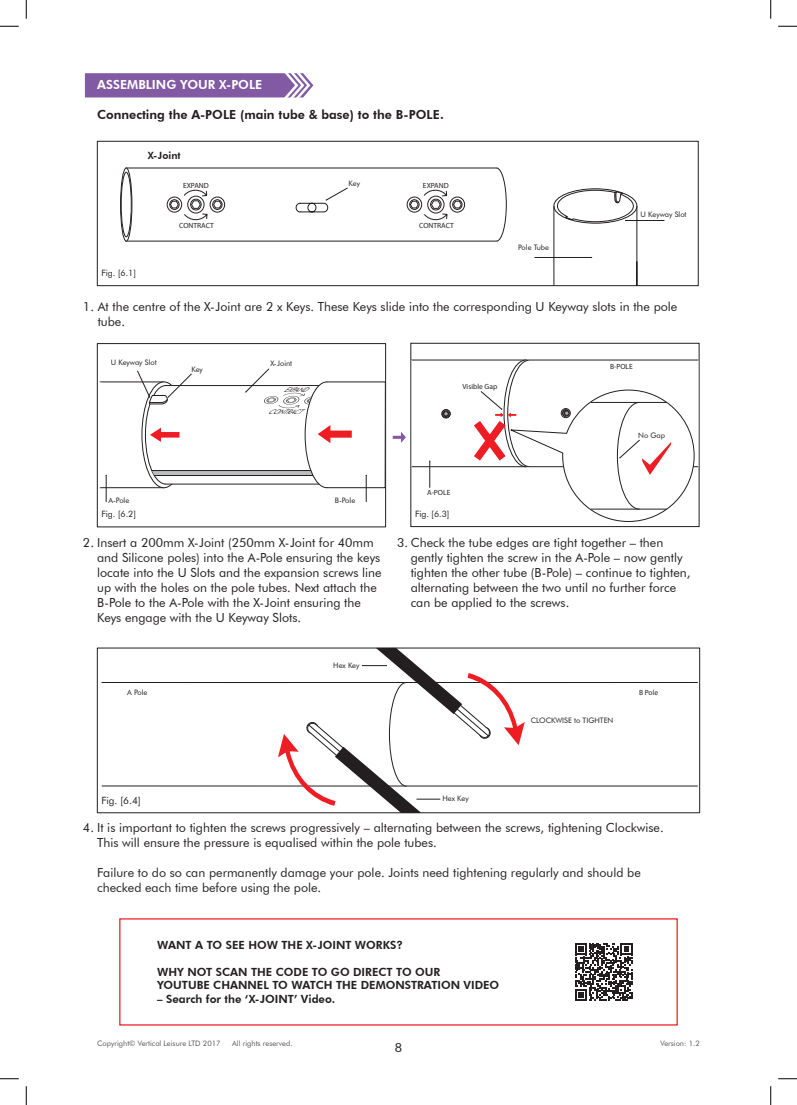
<style>
.page{position:relative;width:797px;height:1105px;background:#fff}
.page>*{position:absolute;margin:0;border:0;box-sizing:border-box;transform-origin:0 0}
.t1{font:12.5px/15px "Futura BT";color:#231f20}
.t2{font:800 12.5px "Futura BT";color:#231f20}
.t3{font:800 12.5px "Futura BT";color:#fff}
.t4{font:800 11.25px/13.5px "Futura BT";color:#231f20}
.t5{font:10px "Futura BT";color:#231f20}
.t6{font:800 10px "Futura BT";color:#231f20}
.t7{font:8.75px "Futura BT";letter-spacing:-.01em;color:#231f20}
.t8{font:7.5px "Futura BT";color:#231f20}
.t9{font:7.5px "Futura BT";color:#57585a}
.t10{font:7.5px "Myriad Pro";color:#231f20}
.t11{font:italic 6.25px "Futura BT";color:#231f20}
</style>
<div class="page">
<svg style="left:85px;top:73px;width:228px;height:25px;background:#8d68ab"></svg>
<div style="left:97px;top:141px;width:601px;height:145px;border:1px solid #231f20"></div>
<hr style="left:625px;top:220px;width:39px;height:1px;background:#231f20">
<hr style="left:534px;top:257px;width:57px;height:1px;background:#231f20">
<hr style="left:553px;top:206px;width:1px;height:80px;background:#231f20">
<hr style="left:636px;top:206px;width:1px;height:80px;background:#231f20">
<svg style="left:553px;top:188px;width:84px;height:35px"></svg>
<svg style="left:127px;top:168px;width:379px;height:73px"></svg>
<svg style="left:120px;top:168px;width:12px;height:73px"></svg>
<div style="left:120px;top:168px;width:12px;height:73px;border:1px solid #231f20;border-radius:50%"></div>
<div style="left:121px;top:172px;width:10px;height:65px;background:#fff;border-radius:50%"></div>
<div style="left:121px;top:172px;width:10px;height:65px;border:1px solid #231f20;border-radius:50%"></div>
<svg style="left:101px;top:648px;width:597px;height:165px"></svg>
<div style="left:97px;top:343px;width:289px;height:184px;border:1px solid #231f20"></div>
<svg style="left:100px;top:368px;width:285px;height:134px"></svg>
<div style="left:410px;top:343px;width:289px;height:184px;border:1px solid #231f20"></div>
<svg style="left:393px;top:360px;width:305px;height:162px"></svg>
<svg style="left:575px;top:943px;width:58px;height:58px"></svg>
<svg style="left:0;top:25px;width:19px;height:2px"></svg>
<svg style="left:778px;top:25px;width:19px;height:2px"></svg>
<svg style="left:0;top:1078px;width:19px;height:1px"></svg>
<svg style="left:778px;top:1078px;width:19px;height:1px"></svg>
<svg style="left:25px;top:0;width:2px;height:19px"></svg>
<svg style="left:25px;top:1086px;width:2px;height:19px"></svg>
<svg style="left:770px;top:0;width:1px;height:19px"></svg>
<svg style="left:770px;top:1086px;width:1px;height:19px"></svg>
<p class="t3" style="left:97px;top:77px;width:167px">ASSEMBLING YOUR X-POLE</p>
<p class="t2" style="left:97px;top:107px;width:348px">Connecting the A-POLE (main tube &amp; base) to the B-POLE.</p>
<p class="t6" style="left:148px;top:149px;width:34px">X-Joint</p>
<p class="t10" style="left:183px;top:180px;width:27px">EXPAND</p>
<p class="t8" style="left:348px;top:179px;width:13px">Key</p>
<p class="t10" style="left:179px;top:220px;width:36px">CONTRACT</p>
<p class="t7" style="left:102px;top:267px;width:36px">Fig. [6.1]</p>
<p class="t10" style="left:423px;top:180px;width:27px">EXPAND</p>
<p class="t10" style="left:419px;top:220px;width:36px">CONTRACT</p>
<p class="t8" style="left:518px;top:243px;width:32px">Pole Tube</p>
<p class="t8" style="left:640px;top:209px;width:47px">U Keyway Slot</p>
<p class="t1" style="left:83px;top:299px;width:596px">1. At the centre of the X-Joint are 2 x Keys. These Keys slide into the corresponding U Keyway slots in the pole</p>
<p class="t1" style="left:98px;top:314px;width:29px">tube.</p>
<p class="t8" style="left:111px;top:358px;width:47px">U Keyway Slot</p>
<p class="t8" style="left:191px;top:364px;width:13px">Key</p>
<p class="t8" style="left:270px;top:359px;width:23px">X-Joint</p>
<p class="t11" style="left:283px;top:386px;width:33px">EXPAND</p>
<p class="t11" style="left:267px;top:408px;width:43px">CONTRACT</p>
<p class="t10" style="left:462px;top:382px;width:36px">Visible Gap</p>
<p class="t10" style="left:610px;top:362px;width:24px">B-POLE</p>
<p class="t8" style="left:638px;top:431px;width:28px">No Gap</p>
<p class="t8" style="left:108px;top:496px;width:22px">A-Pole</p>
<p class="t8" style="left:335px;top:496px;width:22px">B-Pole</p>
<p class="t7" style="left:102px;top:509px;width:36px">Fig. [6.2]</p>
<p class="t1" style="left:97px;top:535px;width:286px;text-indent:-14px">2. Insert a 200mm X-Joint (250mm X-Joint for 40mm and Silicone poles) into the A-Pole ensuring the keys locate into the U Slots and the expansion screws line up with the holes on the pole tubes. Next attach the B-Pole to the A-Pole with the X-Joint ensuring the Keys engage with the U Keyway Slots.</p>
<p class="t8" style="left:127px;top:688px;width:22px">A Pole</p>
<p class="t8" style="left:333px;top:661px;width:28px">Hex Key</p>
<p class="t10" style="left:427px;top:488px;width:25px">A-POLE</p>
<p class="t7" style="left:415px;top:509px;width:36px">Fig. [6.3]</p>
<p class="t1" style="left:410px;top:535px;width:281px;text-indent:-14px">3. Check the tube edges are tight together – then gently tighten the screw in the A-Pole – now gently tighten the other tube (B-Pole) – continue to tighten, alternating between the two until no further force can be applied to the screws.</p>
<p class="t8" style="left:530px;top:716px;width:84px">CLOCKWISE to TIGHTEN</p>
<p class="t10" style="left:639px;top:688px;width:21px">B Pole</p>
<p class="t5" style="left:102px;top:795px;width:41px">Fig. [6.4]</p>
<p class="t8" style="left:442px;top:794px;width:28px">Hex Key</p>
<p class="t1" style="left:97px;top:820px;width:568px;text-indent:-14px">4. It is important to tighten the screws progressively – alternating between the screws, tightening Clockwise.<br>This will ensure the pressure is equalised within the pole tubes.</p>
<p class="t1" style="left:97px;top:865px;width:545px">Failure to do so can permanently damage your pole. Joints need tightening regularly and should be checked each time before using the pole.</p>
<p class="t4" style="left:157px;top:938px;width:247px">WANT A TO SEE HOW THE X-JOINT WORKS?</p>
<p class="t4" style="left:157px;top:965px;width:344px">WHY NOT SCAN THE CODE TO GO DIRECT TO OUR<br>YOUTUBE CHANNEL TO WATCH THE DEMONSTRATION VIDEO</p>
<p class="t4" style="left:157px;top:992px;width:180px">– Search for the ‘X-JOINT’ Video.</p>
<p class="t9" style="left:97px;top:1039px;width:125px">Copyright© Vertical Leisure LTD 2017</p>
<p class="t9" style="left:232px;top:1039px;width:62px">All rights reserved.</p>
<p class="t9" style="left:660px;top:1039px;width:41px">Version: 1.2</p>
<p class="t1" style="left:395px;top:1040px;width:9px">8</p>
</div>
